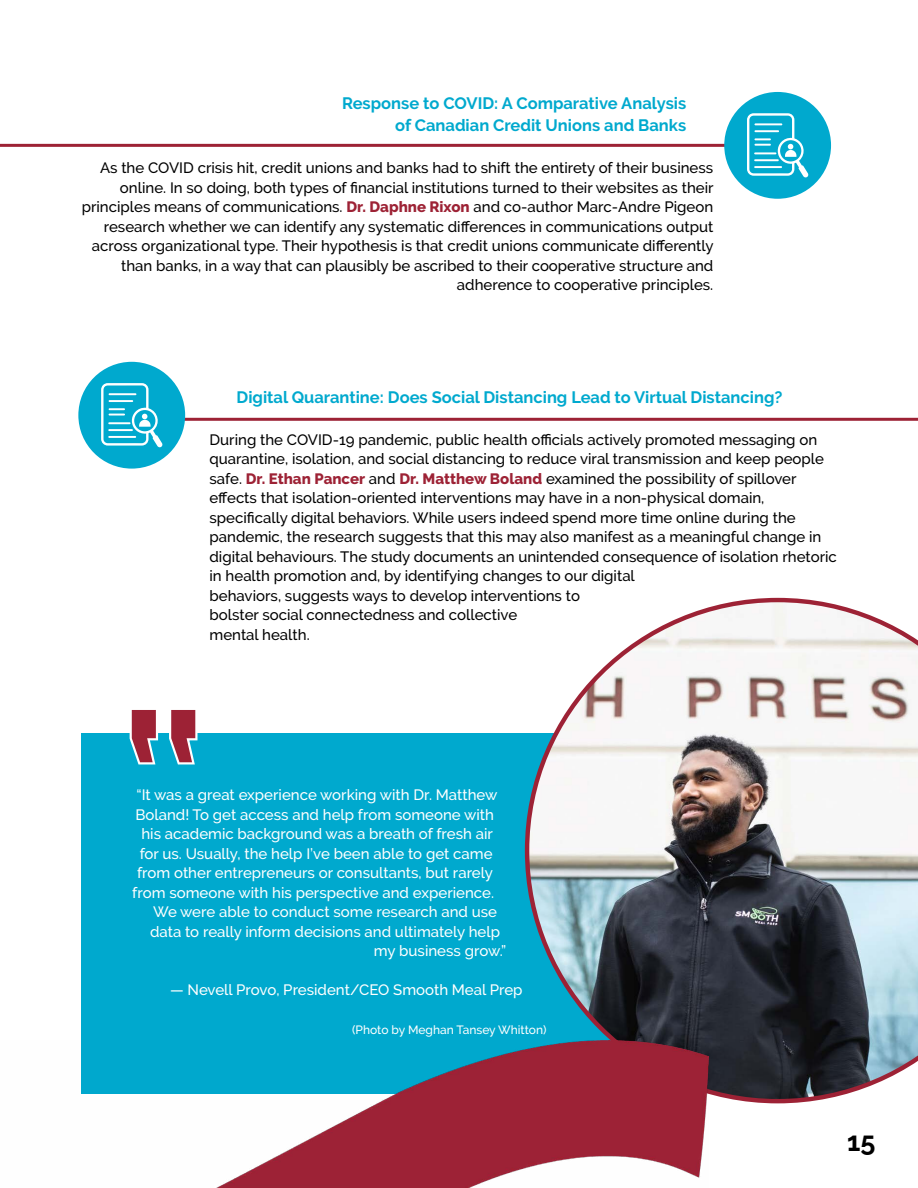
<style>
.page{position:relative;width:918px;height:1188px;background:#fff}
.page>*{position:absolute;margin:0;border:0;box-sizing:border-box;transform-origin:0 0}
.t1{font:700 27px "Raleway";color:#000}
.t2{font:700 16.5px/22.5px "Raleway";color:#00a9ce;text-align:right}
.t3{font:500 15px/19.5px "Raleway";color:#000}
.t4{font:500 15px "Raleway";color:#fff}
.t5{font:500 12px "Raleway";color:#fff}
.s1{font-weight:800;color:#9d2235}
</style>
<div class="page">
<div style="left:82px;top:733px;width:538px;height:361px;background:#00a9ce"></div>
<hr style="left:179px;top:418px;width:739px;height:3px;background:#9d2235">
<hr style="left:0;top:144px;width:739px;height:3px;background:#9d2235">
<div style="left:724px;top:92px;width:107px;height:107px;background:#00a9ce;border-radius:50%"></div>
<svg style="left:747px;top:113px;width:62px;height:65px"></svg>
<div style="left:78px;top:362px;width:107px;height:107px;background:#00a9ce;border-radius:50%"></div>
<svg style="left:101px;top:383px;width:62px;height:65px"></svg>
<svg style="left:525px;top:598px;width:393px;height:505px"></svg>
<img style="left:81px;top:1041px;width:627px;height:147px">
<p class="t2" style="left:342px;top:92px;width:346px">Response to COVID: A Comparative Analysis of Canadian Credit Unions and Banks</p>
<p class="t3" style="left:82px;top:158px;width:634px;text-align:right">As the COVID crisis hit, credit unions and banks had to shift the entirety of their business online. In so doing, both types of financial institutions turned to their websites as their principles means of communications. <span class="s1">Dr. Daphne Rixon</span> and co-author Marc-Andre Pigeon research whether we can identify any systematic differences in communications output across organizational type. Their hypothesis is that credit unions communicate differently than banks, in a way that can plausibly be ascribed to their cooperative structure and adherence to cooperative principles.</p>
<p class="t2" style="left:237px;top:386px;width:548px">Digital Quarantine: Does Social Distancing Lead to Virtual Distancing?</p>
<p class="t3" style="left:210px;top:430px;width:629px">During the COVID-19 pandemic, public health officials actively promoted messaging on quarantine, isolation, and social distancing to reduce viral transmission and keep people safe. <span class="s1">Dr. Ethan Pancer</span> and <span class="s1">Dr. Matthew Boland</span> examined the possibility of spillover effects that isolation-oriented interventions may have in a non-physical domain, specifically digital behaviors. While users indeed spend more time online during the pandemic, the research suggests that this may also manifest as a meaningful change in digital behaviours. The study documents an unintended consequence of isolation rhetoric in health promotion and, by identifying changes to our digital<br>behaviors, suggests ways to develop interventions to<br>bolster social connectedness and collective<br>mental health.</p>
<p class="t4" style="left:137px;top:786px;width:363px">“It was a great experience working with Dr. Matthew</p>
<p class="t4" style="left:135px;top:806px;width:360px">Boland! To get access and help from someone with</p>
<p class="t4" style="left:141px;top:825px;width:353px">his academic background was a breath of fresh air</p>
<p class="t4" style="left:140px;top:845px;width:354px">for us. Usually, the help I’ve been able to get came</p>
<p class="t4" style="left:137px;top:864px;width:357px">from other entrepreneurs or consultants, but rarely</p>
<p class="t4" style="left:132px;top:884px;width:363px">from someone with his perspective and experience.</p>
<p class="t4" style="left:153px;top:903px;width:345px">We were able to conduct some research and use</p>
<p class="t4" style="left:150px;top:923px;width:352px">data to really inform decisions and ultimately help</p>
<p class="t4" style="left:374px;top:942px;width:134px">my business grow.”</p>
<p class="t4" style="left:170px;top:981px;width:354px">— Nevell Provo, President/CEO Smooth Meal Prep</p>
<p class="t5" style="left:352px;top:1023px;width:196px">(Photo by Meghan Tansey Whitton)</p>
<h1 class="t1" style="left:847px;top:1126px;width:30px">15</h1>
</div>
